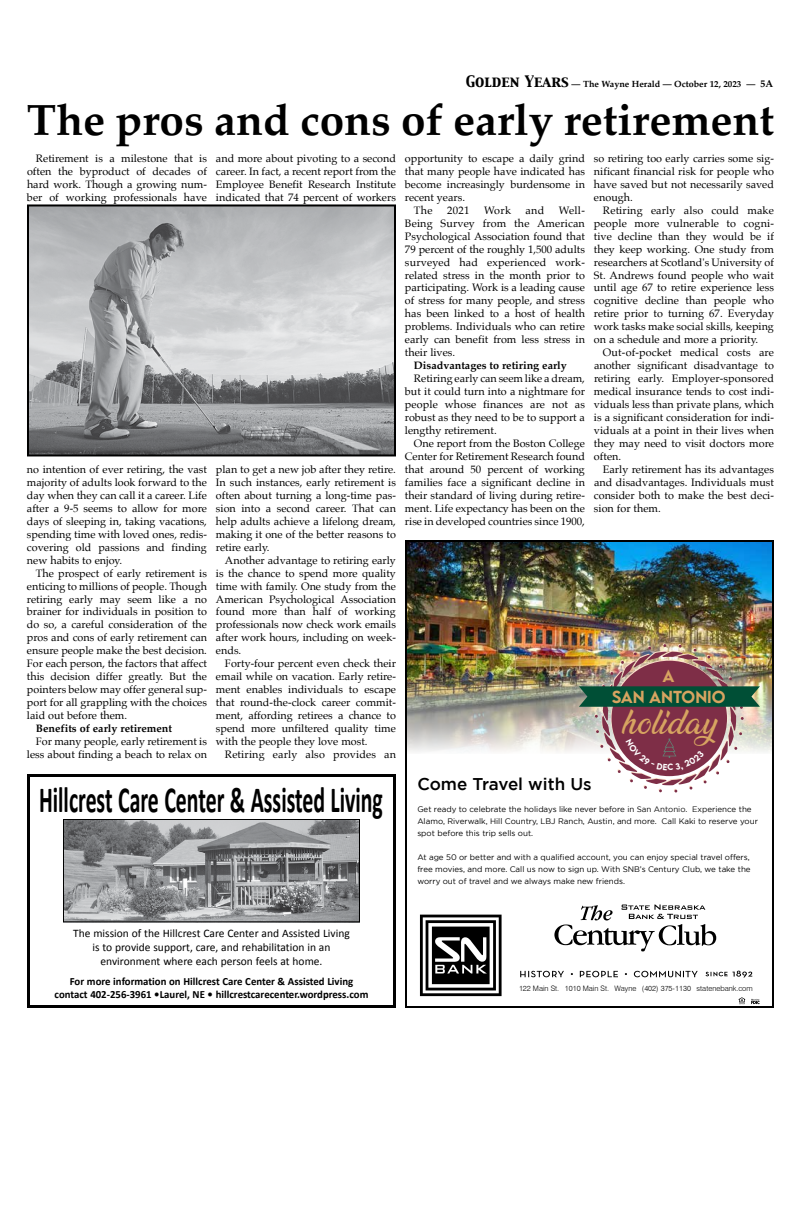
<style>
.page{position:relative;width:792px;height:1224px;background:#fff}
.page>*{position:absolute;margin:0;border:0;box-sizing:border-box;transform-origin:0 0}
.t1{font:700 44px "Palatino";color:#000}
.t2{font:700 37px "Calibri";color:#000;scale:.59 1}
.t3{font:30.4px "Ananda";color:#d7a461}
.t4{font:500 17px "Gotham";color:#000}
.t5{font:500 15.5px/21px "LEMONMILK";color:#d7a461;text-align:center}
.t6{font:11.5px/14px "Calibri";color:#000;text-align:center}
.t7{font:700 11px/13.2px "Calibri";color:#000;text-align:center}
.t8{font:10.8px/13px "Palatino";color:#000;text-align:justify}
.t9{font:700 10.8px "Palatino";color:#000}
.t10{font:700 9px "Palatino";color:#000}
.t11{font:8px/12px "Gotham";color:#000}
.t12{font:300 7.5px "Swiss 721 BT";color:#000}
.s1{font-family:"Capitals";font-weight:400;font-size:14px}
.s2{font-size:10px}
</style>
<div class="page">
<img style="left:408px;top:543px;width:363px;height:127px">
<img style="left:408px;top:670px;width:126px;height:82px">
<svg style="left:420px;top:915px;width:82px;height:81px"></svg>
<svg style="left:751px;top:999px;width:9px;height:5px"></svg>
<svg style="left:739px;top:997px;width:6px;height:7px"></svg>
<svg style="left:554px;top:905px;width:162px;height:46px"></svg>
<div style="left:405px;top:540px;width:369px;height:468px;border:2px solid #000"></div>
<svg style="left:706px;top:971px;width:46px;height:6px"></svg>
<svg style="left:520px;top:971px;width:44px;height:6px"></svg>
<svg style="left:580px;top:971px;width:38px;height:6px"></svg>
<svg style="left:634px;top:971px;width:64px;height:6px"></svg>
<div style="left:534px;top:599px;width:240px;height:238px;background:#fff;opacity:.75"></div>
<div style="left:27px;top:774px;width:369px;height:234px;border:3px solid #000"></div>
<img style="left:65px;top:821px;width:293px;height:99px">
<div style="left:63px;top:819px;width:297px;height:103px;border:1px solid #000"></div>
<img style="left:30px;top:207px;width:363px;height:246px">
<div style="left:27px;top:204px;width:369px;height:252px;border:2px solid #000"></div>
<img style="left:579px;top:643px;width:181px;height:150px">
<p class="t10" style="left:466px;top:76px;width:309px"><span class="s1">Golden Years</span> — The Wayne Herald — October 12, 2023 — <span class="s2">5A</span></p>
<h1 class="t1" style="left:27px;top:83px;width:748px">The pros and cons of early retirement</h1>
<p class="t8" style="left:27px;top:152px;width:182px;text-indent:9px">Retirement is a milestone that is often the byproduct of decades of hard work. Though a growing num&shy;ber of working professionals have</p>
<p class="t8" style="left:216px;top:152px;width:182px">and more about pivoting to a second career. In fact, a recent report from the Employee Benefit Research Institute indicated that 74 percent of workers</p>
<p class="t8" style="left:405px;top:152px;width:181px">opportunity to escape a daily grind</p>
<p class="t8" style="left:405px;top:165px;width:181px">that many people have indicated has</p>
<p class="t8" style="left:405px;top:178px;width:182px">become increasingly burdensome in</p>
<p class="t8" style="left:405px;top:191px;width:62px">recent years.</p>
<p class="t8" style="left:414px;top:203px;width:20px">The</p>
<p class="t8" style="left:447px;top:203px;width:24px">2021</p>
<p class="t8" style="left:484px;top:203px;width:28px">Work</p>
<p class="t8" style="left:526px;top:203px;width:20px">and</p>
<p class="t8" style="left:594px;top:152px;width:182px">so retiring too early carries some sig&shy;nificant financial risk for people who have saved but not necessarily saved enough.</p>
<p class="t8" style="left:594px;top:203px;width:182px;text-indent:9px">Retiring early also could make people more vulnerable to cogni&shy;tive decline than they would be if they keep working. One study from researchers at Scotland's University of St. Andrews found people who wait until age 67 to retire experience less cognitive decline than people who retire prior to turning 67. Everyday work tasks make social skills, keeping on a schedule and more a priority.</p>
<p class="t8" style="left:594px;top:346px;width:182px;text-indent:9px">Out-of-pocket medical costs are another significant disadvantage to retiring early. Employer-sponsored medical insurance tends to cost indi&shy;viduals less than private plans, which is a significant consideration for indi&shy;viduals at a point in their lives when they may need to visit doctors more often.</p>
<p class="t8" style="left:594px;top:463px;width:182px;text-indent:9px">Early retirement has its advantages and disadvantages. Individuals must consider both to make the best deci&shy;sion for them.</p>
<p class="t8" style="left:405px;top:203px;width:182px;text-indent:154px">Well-Being Survey from the American Psychological Association found that 79 percent of the roughly 1,500 adults surveyed had experienced work&shy;related stress in the month prior to participating. Work is a leading cause of stress for many people, and stress has been linked to a host of health problems. Individuals who can retire early can benefit from less stress in their lives.</p>
<p class="t9" style="left:414px;top:356px;width:154px">Disadvantages to retiring early</p>
<p class="t8" style="left:405px;top:372px;width:182px;text-indent:9px">Retiring early can seem like a dream, but it could turn into a nightmare for people whose finances are not as robust as they need to be to support a lengthy retirement.</p>
<p class="t8" style="left:405px;top:437px;width:182px;text-indent:9px">One report from the Boston College Center for Retirement Research found that around 50 percent of working families face a significant decline in their standard of living during retire&shy;ment. Life expectancy has been on the rise in developed countries since 1900,</p>
<p class="t8" style="left:27px;top:463px;width:182px">no intention of ever retiring, the vast majority of adults look forward to the day when they can call it a career. Life after a 9-5 seems to allow for more days of sleeping in, taking vacations, spending time with loved ones, redis&shy;covering old passions and finding new habits to enjoy.</p>
<p class="t8" style="left:27px;top:566px;width:182px;text-indent:9px">The prospect of early retirement is enticing to millions of people. Though retiring early may seem like a no brainer for individuals in position to do so, a careful consideration of the pros and cons of early retirement can ensure people make the best decision.<br>For each person, the factors that affect this decision differ greatly. But the pointers below may offer general sup&shy;port for all grappling with the choices laid out before them.</p>
<p class="t9" style="left:36px;top:719px;width:138px">Benefits of early retirement</p>
<p class="t8" style="left:27px;top:735px;width:181px;text-align:right">For many people, early retirement is less about finding a beach to relax on</p>
<p class="t8" style="left:216px;top:463px;width:182px">plan to get a new job after they retire.<br>In such instances, early retirement is often about turning a long-time pas&shy;sion into a second career. That can help adults achieve a lifelong dream, making it one of the better reasons to retire early.</p>
<p class="t8" style="left:216px;top:553px;width:182px;text-indent:9px">Another advantage to retiring early is the chance to spend more quality time with family. One study from the American Psychological Association found more than half of working professionals now check work emails after work hours, including on week&shy;ends.</p>
<p class="t8" style="left:216px;top:657px;width:182px;text-indent:9px">Forty-four percent even check their email while on vacation. Early retire&shy;ment enables individuals to escape that round-the-clock career commit&shy;ment, affording retirees a chance to spend more unfiltered quality time with the people they love most.</p>
<p class="t8" style="left:225px;top:748px;width:173px">Retiring early also provides an</p>
<h3 class="t5" style="left:612px;top:665px;width:115px">A<br>SAN ANTONIO</h3>
<h3 class="t3" style="left:622px;top:705px;width:96px">holiday</h3>
<h2 class="t2" style="left:39px;top:776px;width:584px">Hillcrest Care Center &amp; Assisted Living</h2>
<p class="t6" style="left:73px;top:926px;width:278px">The mission of the Hillcrest Care Center and Assisted Living is to provide support, care, and rehabilitation in an environment where each person feels at home.</p>
<p class="t7" style="left:55px;top:974px;width:315px">For more information on Hillcrest Care Center &amp; Assisted Living contact 402-256-3961 •Laurel, NE • hillcrestcarecenter.wordpress.com</p>
<h3 class="t4" style="left:417px;top:775px;width:176px">Come Travel with Us</h3>
<p class="t11" style="left:417px;top:803px;width:342px">Get ready to celebrate the holidays like never before in San Antonio. Experience the<br>Alamo, Riverwalk, Hill Country, LBJ Ranch, Austin, and more. Call Kaki to reserve your spot before this trip sells out.</p>
<p class="t11" style="left:417px;top:851px;width:335px;text-align:justify">At age 50 or better and with a qualified account, you can enjoy special travel offers, free movies, and more. Call us now to sign up. With SNB’s Century Club, we take the worry out of travel and we always make new friends.</p>
<p class="t12" style="left:519px;top:984px;width:235px">122 Main St. 1010 Main St. Wayne (402) 375-1130 statenebank.com</p>
</div>
